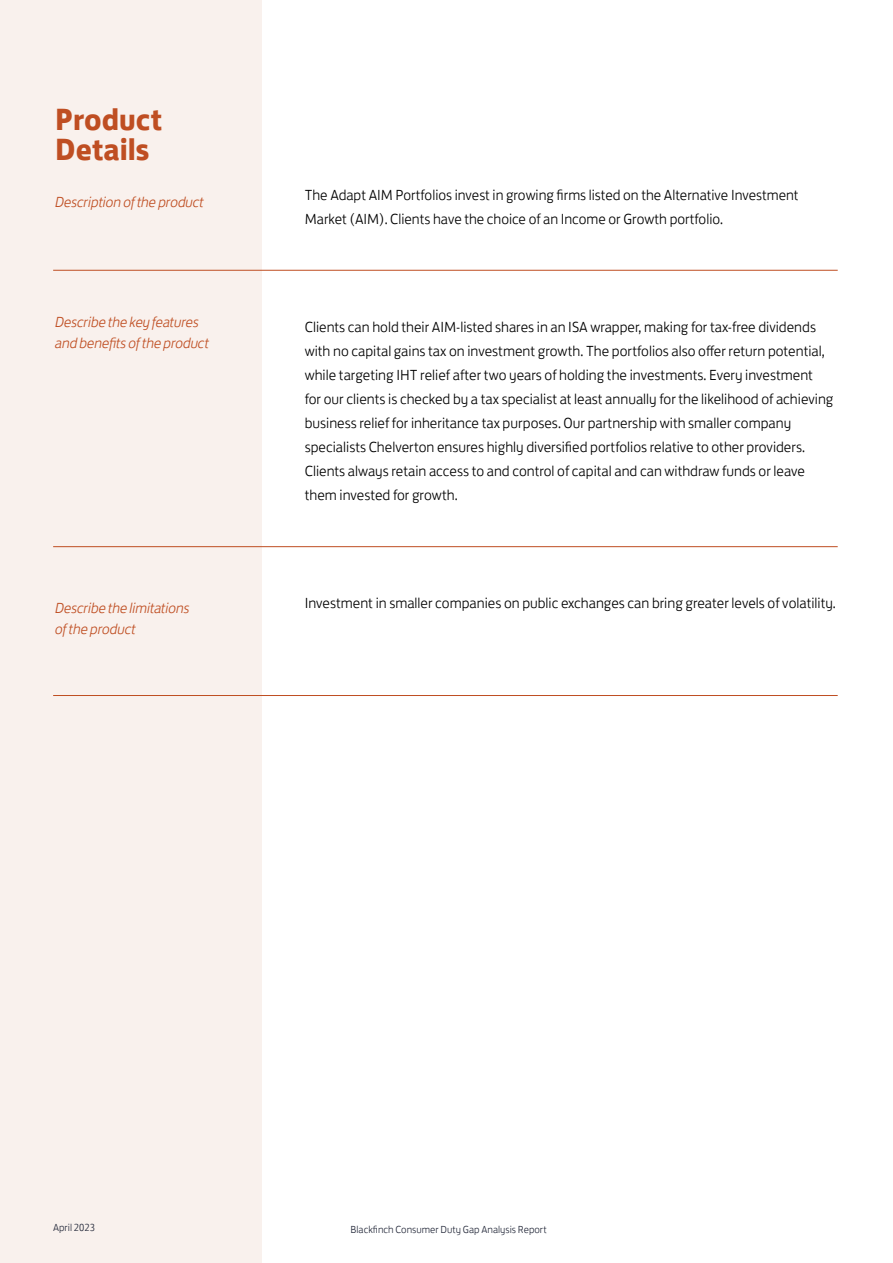
<style>
.page{position:relative;width:893px;height:1263px;background:#fff}
.page>*{position:absolute;margin:0;border:0;box-sizing:border-box;transform-origin:0 0}
.t1{font:700 31.5px/30px "FS Jack";color:#bf4e22}
.t2{font:300 15px/24px "FS Jack";color:#000}
.t3{font:italic 300 15px/21px "FS Jack";letter-spacing:-.02em;color:#bf4e22}
.t4{font:300 10.5px "FS Jack";color:#24293a}
</style>
<div class="page">
<div style="left:0;top:0;width:261px;height:1263px;background:#f9f1ed"></div>
<hr style="left:53px;top:270px;width:785px;height:1px;background:#bf4e22">
<hr style="left:53px;top:546px;width:785px;height:1px;background:#bf4e22">
<hr style="left:53px;top:695px;width:785px;height:1px;background:#bf4e22">
<h1 class="t1" style="left:55px;top:102px;width:109px">Product<br>Details</h1>
<p class="t3" style="left:55px;top:190px;width:150px">Description of the product</p>
<p class="t3" style="left:55px;top:311px;width:155px">Describe the key features and benefits of the product</p>
<p class="t3" style="left:55px;top:597px;width:136px">Describe the limitations of the product</p>
<p class="t2" style="left:305px;top:182px;width:495px">The Adapt AIM Portfolios invest in growing firms listed on the Alternative Investment<br>Market (AIM). Clients have the choice of an Income or Growth portfolio.</p>
<p class="t2" style="left:305px;top:314px;width:530px">Clients can hold their AIM-listed shares in an ISA wrapper, making for tax-free dividends with no capital gains tax on investment growth. The portfolios also offer return potential, while targeting IHT relief after two years of holding the investments. Every investment<br>for our clients is checked by a tax specialist at least annually for the likelihood of achieving business relief for inheritance tax purposes. Our partnership with smaller company specialists Chelverton ensures highly diversified portfolios relative to other providers.<br>Clients always retain access to and control of capital and can withdraw funds or leave them invested for growth.</p>
<p class="t2" style="left:305px;top:589px;width:533px">Investment in smaller companies on public exchanges can bring greater levels of volatility.</p>
<p class="t4" style="left:53px;top:1219px;width:43px">April 2023</p>
<p class="t4" style="left:351px;top:1221px;width:198px">Blackfinch Consumer Duty Gap Analysis Report</p>
</div>
